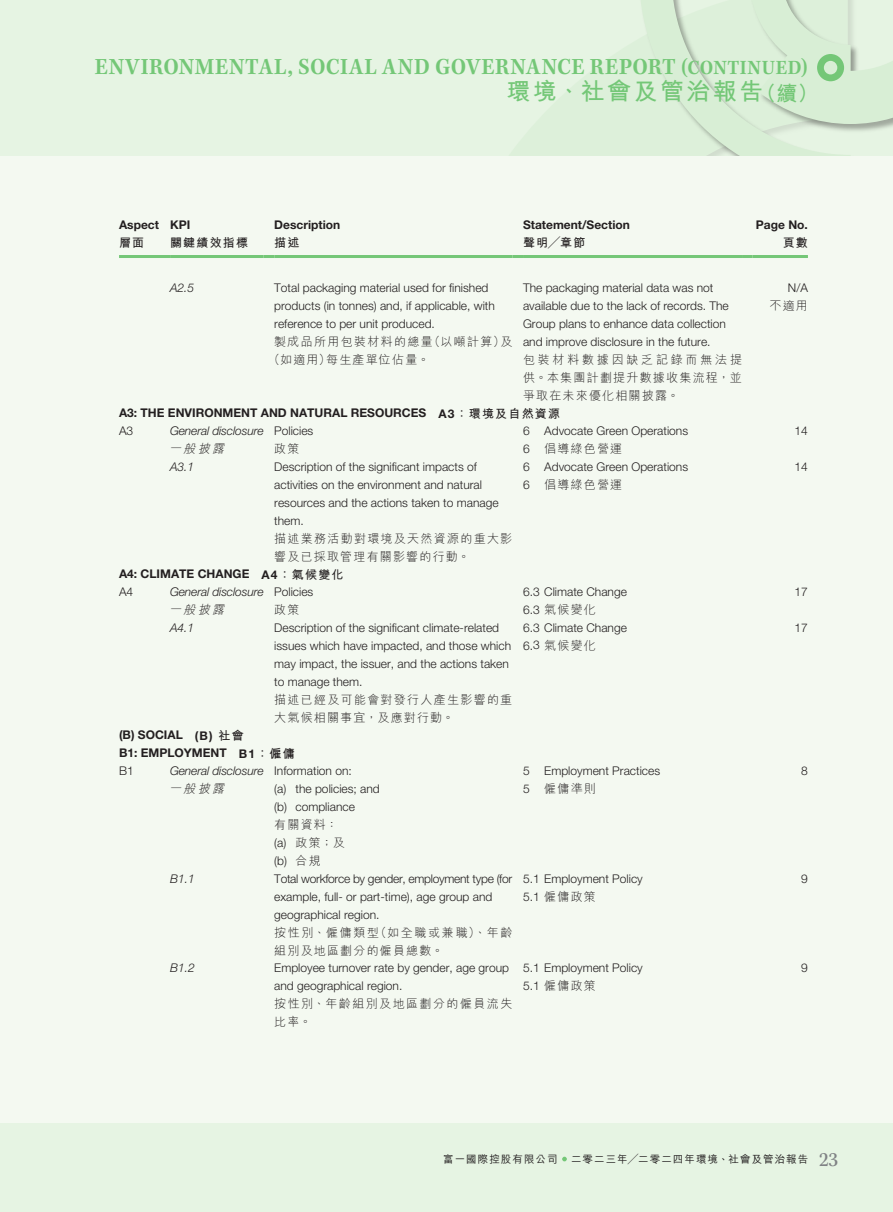
<style>
.page{position:relative;width:893px;height:1212px;background:#e6f4e3}
.page>*{position:absolute;margin:0;border:0;box-sizing:border-box;transform-origin:0 0}
.t1{font:24px "Kepler Std Semibold Scn Capt";letter-spacing:.02em;color:#74c777}
.t2{font:700 24px "M Hei HK";letter-spacing:.1em;color:#74c777}
.t3{font:300 12px/18px "Helvetica Neue LT Std";color:#231f20}
.t4{font:300 12px/18px "M Hei HK";letter-spacing:.105em;color:#231f20}
.t5{font:700 12px "Helvetica Neue LT Std";color:#231f20}
.t6{font:italic 300 12px "Helvetica Neue LT Std";letter-spacing:-.01em;color:#231f20}
.t7{font:700 12px "M Hei HK";letter-spacing:.1em;color:#231f20}
.t8{font:italic 300 12px "M Hei HK";color:#231f20}
.t9{font:500 10.5px "M Hei HK";letter-spacing:.1em;color:#231f20}
.s1{font-size:21px}
.s2{font-family:"Helvetica Neue LT Std"}
.s3{font-family:"M Hei HK"}
.s4{font-family:"Kepler Std Scn Capt";font-weight:400;font-size:21px;color:#808285}
</style>
<div class="page">
<svg style="left:641px;top:0;width:252px;height:156px"></svg>
<div style="left:0;top:156px;width:893px;height:967px;background:#f4f9f1"></div>
<svg style="left:562px;top:1157px;width:5px;height:4px"></svg>
<hr style="left:119px;top:255px;width:51px;height:3px;background:#74c777">
<hr style="left:170px;top:255px;width:94px;height:3px;background:#74c777">
<svg style="left:264px;top:255px;width:10px;height:3px"></svg>
<hr style="left:274px;top:255px;width:238px;height:3px;background:#74c777">
<svg style="left:512px;top:255px;width:11px;height:3px"></svg>
<hr style="left:523px;top:255px;width:219px;height:3px;background:#74c777">
<svg style="left:742px;top:255px;width:11px;height:3px"></svg>
<hr style="left:753px;top:255px;width:55px;height:3px;background:#74c777">
<h1 class="t1" style="left:95px;top:53px;width:714px">ENVIRONMENTAL, SOCIAL AND GOVERNANCE REPORT <span class="s1">(CONTINUED)</span></h1>
<h1 class="t2" style="left:506px;top:74px;width:313px">環境、社會及管治報告<span class="s1">（續）</span></h1>
<p class="t5" style="left:119px;top:217px;width:66px">Aspect KPI</p>
<p class="t5" style="left:274px;top:217px;width:67px">Description</p>
<p class="t5" style="left:523px;top:217px;width:108px">Statement/Section</p>
<p class="t5" style="left:756px;top:217px;width:54px">Page No.</p>
<p class="t7" style="left:119px;top:234px;width:27px">層面</p>
<p class="t7" style="left:170px;top:234px;width:79px">關鍵績效指標</p>
<p class="t7" style="left:274px;top:234px;width:27px">描述</p>
<p class="t7" style="left:523px;top:234px;width:64px">聲明╱章節</p>
<p class="t7" style="left:783px;top:234px;width:27px">頁數</p>
<p class="t6" style="left:170px;top:281px;width:26px">A2.5</p>
<p class="t3" style="left:274px;top:278px;width:222px">Total packaging material used for finished products (in tonnes) and, if applicable, with reference to per unit produced.</p>
<p class="t4" style="left:268px;top:332px;width:246px;text-indent:6px">製成品所用包裝材料的總量（以噸計算）及（如適用）每生產單位佔量。</p>
<p class="t3" style="left:788px;top:278px;width:22px">N/A</p>
<p class="t4" style="left:769px;top:296px;width:40px">不適用</p>
<p class="t3" style="left:523px;top:278px;width:207px">The packaging material data was not available due to the lack of records. The Group plans to enhance data collection and improve disclosure in the future.</p>
<p class="t4" style="left:523px;top:350px;width:220px;text-align:justify">包裝材料數據因缺乏記錄而無法提供。本集團計劃提升數據收集流程，並爭取在未來優化相關披露。</p>
<p class="t5" style="left:119px;top:406px;width:57px">A3: THE ENVI</p>
<p class="t5" style="left:196px;top:406px;width:19px">RONMEN</p>
<p class="t5" style="left:250px;top:406px;width:21px">T AND</p>
<p class="t5" style="left:290px;top:406px;width:79px">NATURAL RESOU</p>
<p class="t5" style="left:393px;top:406px;width:26px">RCES</p>
<p class="t7" style="left:438px;top:405px;width:123px"><span class="s2">a3</span>：環境及自然資源</p>
<p class="t3" style="left:119px;top:422px;width:16px">A3</p>
<p class="t6" style="left:170px;top:424px;width:95px">General disclosure</p>
<p class="t8" style="left:169px;top:443px;width:59px">一般披露</p>
<p class="t3" style="left:523px;top:422px;width:167px">6 Advocate Green Operations</p>
<p class="t4" style="left:523px;top:440px;width:101px"><span class="s2">6</span> 倡導綠色營運</p>
<p class="t3" style="left:274px;top:422px;width:41px">Policies</p>
<p class="t4" style="left:274px;top:440px;width:27px">政策</p>
<p class="t3" style="left:795px;top:422px;width:15px">14</p>
<p class="t6" style="left:170px;top:459px;width:26px">A3.1</p>
<p class="t3" style="left:274px;top:457px;width:226px">Description of the significant impacts of activities on the environment and natural resources and the actions taken to manage them.</p>
<p class="t4" style="left:274px;top:529px;width:240px">描述業務活動對環境及天然資源的重大影響及已採取管理有關影響的行動。</p>
<p class="t3" style="left:523px;top:457px;width:167px">6 Advocate Green Operations</p>
<p class="t4" style="left:523px;top:475px;width:101px"><span class="s2">6</span> 倡導綠色營運</p>
<p class="t3" style="left:795px;top:457px;width:15px">14</p>
<p class="t5" style="left:119px;top:567px;width:39px">A4: CLIMA</p>
<p class="t5" style="left:179px;top:567px;width:37px">TE CHAN</p>
<p class="t7" style="left:233px;top:566px;width:112px"><span class="s2">GE a4</span>：氣候變化</p>
<p class="t3" style="left:119px;top:583px;width:16px">A4</p>
<p class="t6" style="left:170px;top:585px;width:95px">General disclosure</p>
<p class="t8" style="left:169px;top:604px;width:59px">一般披露</p>
<p class="t3" style="left:274px;top:583px;width:41px">Policies</p>
<p class="t4" style="left:274px;top:601px;width:27px">政策</p>
<p class="t3" style="left:523px;top:583px;width:105px">6.3 Climate Change</p>
<p class="t4" style="left:523px;top:601px;width:74px"><span class="s2">6.3</span> 氣候變化</p>
<p class="t3" style="left:795px;top:583px;width:15px">17</p>
<p class="t6" style="left:170px;top:620px;width:26px">A4.1</p>
<p class="t3" style="left:274px;top:618px;width:238px">Description of the significant climate-related issues which have impacted, and those which may impact, the issuer, and the actions taken to manage them.</p>
<p class="t4" style="left:274px;top:690px;width:240px">描述已經及可能會對發行人產生影響的重大氣候相關事宜，及應對行動。</p>
<p class="t3" style="left:523px;top:618px;width:105px">6.3 Climate Change</p>
<p class="t4" style="left:523px;top:636px;width:74px"><span class="s2">6.3</span> 氣候變化</p>
<p class="t3" style="left:795px;top:618px;width:15px">17</p>
<p class="t5" style="left:119px;top:728px;width:52px">(B) SOCIAL</p>
<p class="t5" style="left:195px;top:728px;width:50px">(B) <span class="s3">社會</span></p>
<p class="t5" style="left:119px;top:746px;width:32px">B1: EMPLOYMEN</p>
<p class="t5" style="left:219px;top:746px;width:77px">T B1<span class="s3">：僱傭</span></p>
<p class="t3" style="left:119px;top:762px;width:16px">B1</p>
<p class="t6" style="left:170px;top:764px;width:95px">General disclosure</p>
<p class="t8" style="left:169px;top:783px;width:59px">一般披露</p>
<p class="t3" style="left:274px;top:762px;width:107px">Information on:<br>(a) the policies; and (b) compliance</p>
<p class="t4" style="left:274px;top:816px;width:72px">有關資料：<span class="s2">(a)</span> 政策；及</p>
<p class="t3" style="left:274px;top:852px;width:48px">(b) <span class="s3">合規</span></p>
<p class="t3" style="left:523px;top:762px;width:139px">5 Employment Practices</p>
<p class="t4" style="left:523px;top:780px;width:74px"><span class="s2">5</span> 僱傭準則</p>
<p class="t3" style="left:801px;top:762px;width:8px">8</p>
<p class="t6" style="left:170px;top:871px;width:26px">B1.1</p>
<p class="t3" style="left:274px;top:869px;width:239px">Total workforce by gender, employment type (for example, full- or part-time), age group and geographical region.</p>
<p class="t4" style="left:274px;top:923px;width:240px">按性別、僱傭類型（如全職或兼職）、年齡組別及地區劃分的僱員總數。</p>
<p class="t3" style="left:523px;top:869px;width:121px">5.1 Employment Policy</p>
<p class="t4" style="left:523px;top:887px;width:74px"><span class="s2">5.1</span> 僱傭政策</p>
<p class="t3" style="left:801px;top:869px;width:8px">9</p>
<p class="t6" style="left:170px;top:961px;width:26px">B1.2</p>
<p class="t3" style="left:274px;top:959px;width:236px">Employee turnover rate by gender, age group and geographical region.</p>
<p class="t4" style="left:274px;top:995px;width:240px">按性別、年齡組別及地區劃分的僱員流失比率。</p>
<p class="t3" style="left:523px;top:959px;width:121px">5.1 Employment Policy</p>
<p class="t4" style="left:523px;top:977px;width:74px"><span class="s2">5.1</span> 僱傭政策</p>
<p class="t3" style="left:801px;top:959px;width:8px">9</p>
<p class="t9" style="left:443px;top:1151px;width:116px">富一國際控股有限公司</p>
<p class="t9" style="left:571px;top:1151px;width:269px">二零二三年╱二零二四年環境、社會及管治報告 <span class="s4">23</span></p>
</div>
